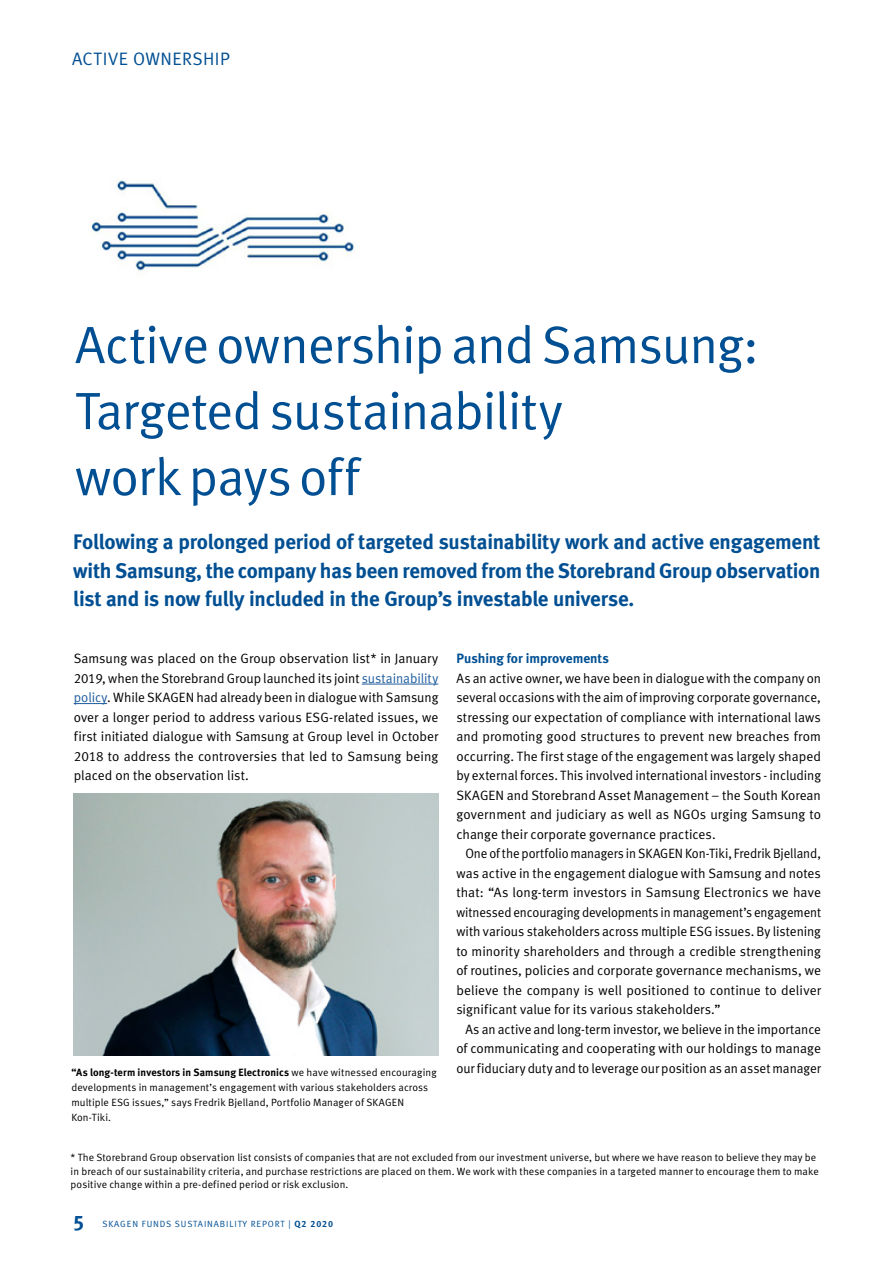
<style>
.page{position:relative;width:893px;height:1263px;background:#fff}
.page>*{position:absolute;margin:0;border:0;box-sizing:border-box;transform-origin:0 0}
.t1{font:52.5px/66px "Meta Normal LF";letter-spacing:-.015em;color:#004f93}
.t2{font:700 21px/28.5px "Meta";letter-spacing:-.015em;color:#004f93;text-align:justify}
.t3{font:21px "Meta Bold LF";color:#004f93}
.t4{font:18px "Meta Normal LF";letter-spacing:.025em;color:#004f93}
.t5{font:13.5px/19.5px "Meta Normal LF";color:#000;text-align:justify}
.t6{font:13.5px/19.5px "Meta Normal LF";color:#000;text-align:justify;scale:.95 1}
.t7{font:700 13.5px "Meta";color:#004f93}
.t8{font:10.5px/15px "Meta Normal LF";letter-spacing:.01em;color:#000}
.t9{font:10.5px "Meta Bold LF";letter-spacing:.01em;color:#000}
.t10{font:9px "Meta Normal LF";letter-spacing:.1em;color:#004f93}
.s1{color:#215e9e}
.s2{font-family:"Meta Normal LF"}
.s3{font-style:inherit}
.s4{font-family:"Meta Bold LF"}
</style>
<div class="page">
<hr style="left:362px;top:684px;width:76px;height:1px;background:#215e9e">
<hr style="left:74px;top:703px;width:33px;height:1px;background:#215e9e">
<img style="left:91px;top:180px;width:264px;height:91px">
<img style="left:73px;top:793px;width:366px;height:263px">
<h3 class="t4" style="left:72px;top:49px;width:159px">ACTIVE OWNERSHIP</h3>
<h1 class="t1" style="left:75px;top:311px;width:685px">Active ownership and Samsung:<br>Targeted sustainability<br>work pays off</h1>
<h2 class="t2" style="left:73px;top:527px;width:749px">Following a prolonged period of targeted sustainability work and active engagement with Samsung, the company has been removed from the Storebrand Group observation list and is now fully included in the Group’s investable universe.</h2>
<p class="t5" style="left:74px;top:649px;width:366px">Samsung was placed on the Group observation list* in January 2019, when the Storebrand Group launched its joint <span class="s1">sustainability policy</span>. While SKAGEN had already been in dialogue with Samsung over a longer period to address various ESG-related issues, we first initiated dialogue with Samsung at Group level in October 2018 to address the controversies that led to Samsung being placed on the observation list.</p>
<p class="t7" style="left:456px;top:650px;width:154px">Pushing for improvements</p>
<p class="t5" style="left:456px;top:668px;width:366px">As an active owner, we have been in dialogue with the company on several occasions with the aim of improving corporate governance, stressing our expectation of compliance with international laws and promoting good structures to prevent new breaches from occurring. The first stage of the engagement was largely shaped by external forces. This involved international investors - including SKAGEN and Storebrand Asset Management – the South Korean government and judiciary as well as NGOs urging Samsung to change their corporate governance practices.</p>
<p class="t6" style="left:456px;top:844px;width:385px;text-indent:9px">One of the portfolio managers in SKAGEN Kon-Tiki, Fredrik Bjelland, was active in the engagement dialogue with Samsung and notes that: “As long-term investors in Samsung Electronics we have witnessed encouraging developments in management’s engagement with various stakeholders across multiple ESG issues. By listening to minority shareholders and through a credible strengthening of routines, policies and corporate governance mechanisms, we believe the company is well positioned to continue to deliver significant value for its various stakeholders.”</p>
<p class="t5" style="left:456px;top:1019px;width:366px;text-indent:9px">As an active and long-term investor, we believe in the importance of communicating and cooperating with our holdings to manage our fiduciary duty and to leverage our position as an asset manager</p>
<p class="t9" style="left:71px;top:1066px;width:367px">“As long-term investors in Samsung Electronics <span class="s2">we have witnessed encouraging</span></p>
<p class="t8" style="left:71px;top:1080px;width:358px">developments in management’s engagement with various stakeholders across multiple ESG issues,” says Fredrik Bjelland, Portfolio Manager of SKAGEN<br>Kon-Tiki.</p>
<p class="t8" style="left:71px;top:1151px;width:750px;line-height:13.5px">* The Storebrand Group observation list consists of companies that are not excluded from our investment universe, but where we have reason to believe they may be in breach of our sustainability criteria, and purchase restrictions are placed on them. We work with these companies in a targeted manner to encourage them to make positive change within a pre-defined period or risk exclusion.</p>
<h2 class="t3" style="left:73px;top:1210px;width:13px">5</h2>
<p class="t10" style="left:102px;top:1219px;width:232px">SKAGEN F<span class="s3">UNDS</span> SUSTAINABILITY <span class="s3">REPORT</span> | <span class="s4">Q2 2020</span></p>
</div>
